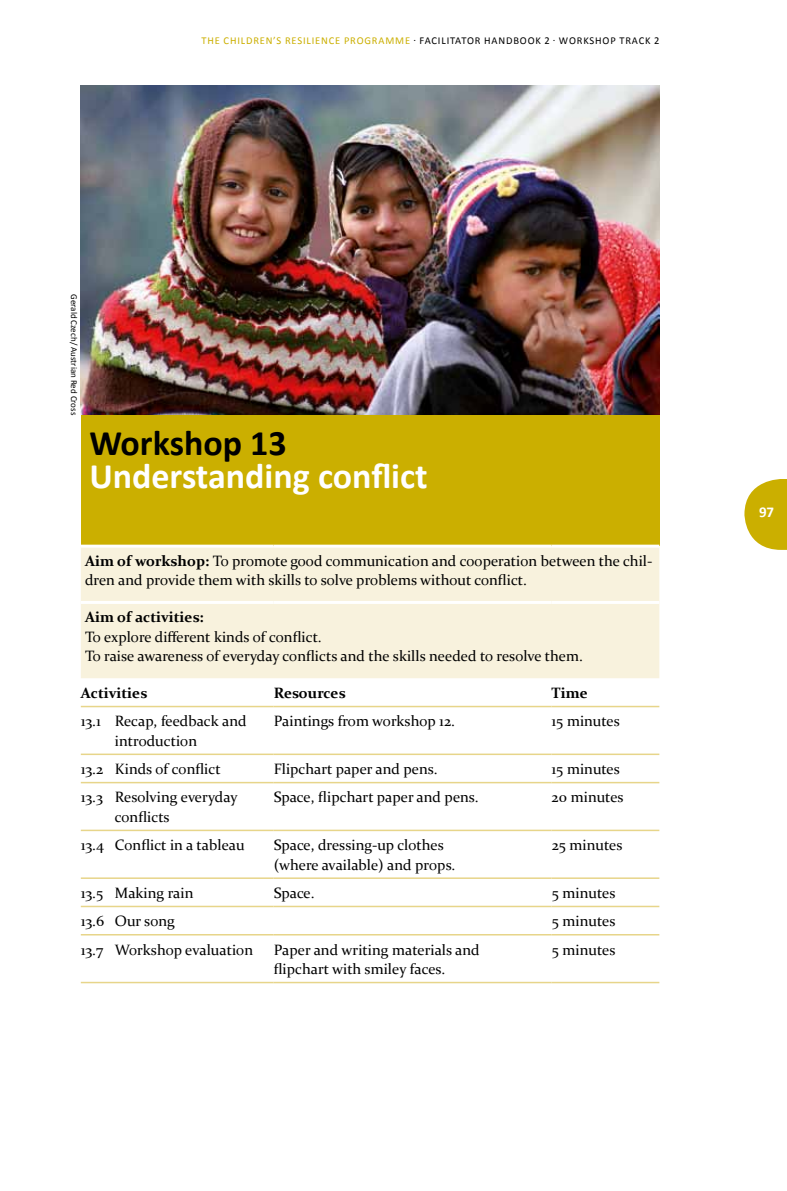
<style>
.page{position:relative;width:787px;height:1191px;background:#fff}
.page>*{position:absolute;margin:0;border:0;box-sizing:border-box;transform-origin:0 0}
.t1{font:700 36px "Calibri";color:#fff}
.t2{font:700 36px "Calibri";color:#000}
.t3{font:15px/19.5px "Constantia";color:#000}
.t4{font:700 15px "Constantia";color:#000}
.t5{font:700 15px "Calibri";color:#fff}
.t6{font:10.5px "Calibri";letter-spacing:.08em;color:#000}
.t7{font:9px "Calibri";color:#000}
.s1{color:#cbaf00}
.s2{font-weight:700}
</style>
<div class="page">
<div style="left:81px;top:412px;width:578px;height:134px;background:#cbaf00"></div>
<div style="left:81px;top:547px;width:578px;height:131px;background:#f8f2dd"></div>
<hr style="left:81px;top:544px;width:193px;height:3px;background:#fff">
<hr style="left:274px;top:544px;width:277px;height:3px;background:#fff">
<hr style="left:551px;top:544px;width:108px;height:3px;background:#fff">
<hr style="left:81px;top:601px;width:193px;height:3px;background:#fff">
<hr style="left:274px;top:601px;width:277px;height:3px;background:#fff">
<hr style="left:551px;top:601px;width:108px;height:3px;background:#fff">
<hr style="left:81px;top:706px;width:193px;height:1px;background:#e7d58a">
<hr style="left:274px;top:706px;width:277px;height:1px;background:#e7d58a">
<hr style="left:551px;top:706px;width:108px;height:1px;background:#e7d58a">
<hr style="left:81px;top:753px;width:193px;height:2px;background:#e7d58a">
<hr style="left:274px;top:753px;width:277px;height:2px;background:#e7d58a">
<hr style="left:551px;top:753px;width:108px;height:2px;background:#e7d58a">
<hr style="left:81px;top:782px;width:193px;height:1px;background:#e7d58a">
<hr style="left:274px;top:782px;width:277px;height:1px;background:#e7d58a">
<hr style="left:551px;top:782px;width:108px;height:1px;background:#e7d58a">
<hr style="left:81px;top:829px;width:193px;height:2px;background:#e7d58a">
<hr style="left:274px;top:829px;width:277px;height:2px;background:#e7d58a">
<hr style="left:551px;top:829px;width:108px;height:2px;background:#e7d58a">
<hr style="left:81px;top:877px;width:193px;height:2px;background:#e7d58a">
<hr style="left:274px;top:877px;width:277px;height:2px;background:#e7d58a">
<hr style="left:551px;top:877px;width:108px;height:2px;background:#e7d58a">
<hr style="left:81px;top:905px;width:193px;height:2px;background:#e7d58a">
<hr style="left:274px;top:905px;width:277px;height:2px;background:#e7d58a">
<hr style="left:551px;top:905px;width:108px;height:2px;background:#e7d58a">
<hr style="left:81px;top:934px;width:193px;height:1px;background:#e7d58a">
<hr style="left:81px;top:981px;width:193px;height:2px;background:#e7d58a">
<hr style="left:274px;top:934px;width:277px;height:1px;background:#e7d58a">
<hr style="left:274px;top:981px;width:277px;height:2px;background:#e7d58a">
<hr style="left:551px;top:934px;width:108px;height:1px;background:#e7d58a">
<hr style="left:551px;top:981px;width:108px;height:2px;background:#e7d58a">
<img style="left:81px;top:85px;width:578px;height:330px">
<svg style="left:744px;top:479px;width:43px;height:71px"></svg>
<p class="t6" style="left:201px;top:34px;width:459px"><span class="s1">THE CHILDREN’S RESILIENCE PROGRAMME</span> · FACILITATOR HANDBOOK 2 · WORKSHOP TRACK 2</p>
<p class="t7" style="left:80px;top:294px;width:123px;rotate:90deg">GERALD CZECH/ AUSTRIAN RED CROSS</p>
<h1 class="t2" style="left:89px;top:420px;width:199px">Workshop 13</h1>
<h1 class="t1" style="left:89px;top:453px;width:340px">Understanding conflict</h1>
<p class="t3" style="left:85px;top:550px;width:569px"><span class="s2">Aim of workshop:</span> To promote good communication and cooperation between the chil&shy;dren and provide them with skills to solve problems without conflict.</p>
<p class="t4" style="left:85px;top:607px;width:120px">Aim of activities:</p>
<p class="t3" style="left:85px;top:626px;width:499px">To explore different kinds of conflict.<br>To raise awareness of everyday conflicts and the skills needed to resolve them.</p>
<p class="t4" style="left:81px;top:682px;width:68px">Activities</p>
<p class="t4" style="left:274px;top:682px;width:73px">Resources</p>
<p class="t4" style="left:551px;top:682px;width:38px">Time</p>
<p class="t3" style="left:115px;top:711px;width:133px;text-indent:-34px">13.1 Recap, feedback and introduction</p>
<p class="t3" style="left:274px;top:711px;width:183px">Paintings from workshop 12.</p>
<p class="t3" style="left:551px;top:711px;width:70px">15 minutes</p>
<p class="t3" style="left:81px;top:758px;width:141px">13.2 Kinds of conflict</p>
<p class="t3" style="left:274px;top:758px;width:165px">Flipchart paper and pens.</p>
<p class="t3" style="left:551px;top:758px;width:70px">15 minutes</p>
<p class="t3" style="left:115px;top:787px;width:124px;text-indent:-34px">13.3 Resolving everyday conflicts</p>
<p class="t3" style="left:274px;top:787px;width:206px">Space, flipchart paper and pens.</p>
<p class="t3" style="left:551px;top:787px;width:73px">20 minutes</p>
<p class="t3" style="left:81px;top:834px;width:165px">13.4 Conflict in a tableau</p>
<p class="t3" style="left:274px;top:834px;width:183px">Space, dressing-up clothes (where available) and props.</p>
<p class="t3" style="left:551px;top:834px;width:72px">25 minutes</p>
<p class="t3" style="left:81px;top:882px;width:114px">13.5 Making rain</p>
<p class="t3" style="left:274px;top:882px;width:42px">Space.</p>
<p class="t3" style="left:551px;top:882px;width:65px">5 minutes</p>
<p class="t3" style="left:81px;top:910px;width:95px">13.6 Our song</p>
<p class="t3" style="left:551px;top:910px;width:65px">5 minutes</p>
<p class="t3" style="left:81px;top:939px;width:174px">13.7 Workshop evaluation</p>
<p class="t3" style="left:274px;top:939px;width:207px">Paper and writing materials and flipchart with smiley faces.</p>
<p class="t3" style="left:551px;top:939px;width:65px">5 minutes</p>
<p class="t5" style="left:759px;top:502px;width:17px">97</p>
</div>
